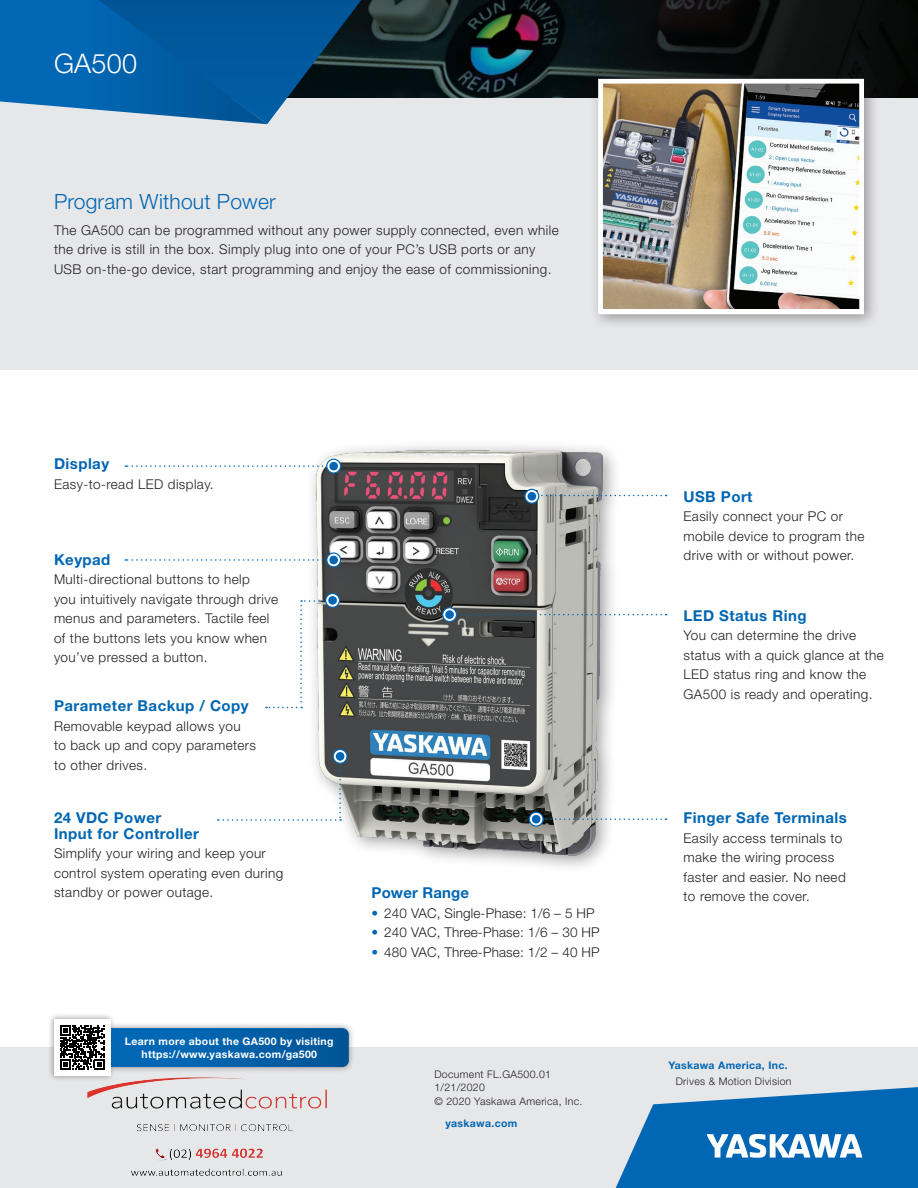
<style>
.page{position:relative;width:918px;height:1188px;background:#fff}
.page>*{position:absolute;margin:0;border:0;box-sizing:border-box;transform-origin:0 0}
.t1{font:300 27px "Helvetica Neue LT Std";letter-spacing:.01em;color:#fff}
.body_text_9_13{font:300 21px "Helvetica Neue LT Std";letter-spacing:.01em;color:#0166b3}
.body_text_9_13-2{font:700 15px/15.8px "Helvetica Neue LT Std";letter-spacing:.03em;color:#0166b3}
.body_text_9_13-3{font:700 15px "Helvetica Neue LT Std";letter-spacing:.01em;color:#0166b3}
.body_text_9_13-4{font:300 13.5px/19.5px "Helvetica Neue LT Std";letter-spacing:.03em;color:#231f20}
.body_text_9_13-5{font:300 13.5px "Helvetica Neue LT Std";letter-spacing:.01em;color:#231f20}
.t2{font:300 10.5px/13.5px "Helvetica Neue LT Std";letter-spacing:.03em;color:#231f20}
.t3{font:700 10.5px/12.6px "Helvetica Neue LT Std";letter-spacing:.03em;color:#fff;text-align:center}
.t4{font:700 10.5px "Helvetica Neue LT Std";letter-spacing:.03em;color:#0166b3}
.s1{color:#0166b3}
</style>
<div class="page">
<div style="left:0;top:97px;width:918px;height:272px;background:#e6e7e9"></div>
<img style="left:361px;top:0;width:557px;height:97px">
<div style="left:0;top:1047px;width:918px;height:141px;background:#e6e7e9"></div>
<svg style="left:616px;top:1087px;width:302px;height:101px;background:#3483c0"></svg>
<svg style="left:0;top:0;width:361px;height:124px;background:#1c67a1"></svg>
<div style="left:306px;top:439px;width:316px;height:435px;background:#231f20;opacity:.44"></div>
<img style="left:317px;top:450px;width:285px;height:405px">
<svg style="left:125px;top:465px;width:201px;height:2px"></svg>
<svg style="left:539px;top:495px;width:128px;height:1px"></svg>
<svg style="left:457px;top:614px;width:210px;height:1px"></svg>
<svg style="left:544px;top:818px;width:123px;height:2px"></svg>
<svg style="left:125px;top:559px;width:201px;height:2px"></svg>
<svg style="left:266px;top:600px;width:68px;height:108px"></svg>
<svg style="left:327px;top:459px;width:14px;height:14px"></svg>
<div style="left:326px;top:459px;width:15px;height:15px;border:1px solid #0166b3;border-radius:50%"></div>
<div style="left:329px;top:462px;width:9px;height:8px;background:#0166b3;border-radius:50%"></div>
<svg style="left:327px;top:553px;width:14px;height:14px"></svg>
<div style="left:326px;top:552px;width:15px;height:15px;border:1px solid #0166b3;border-radius:50%"></div>
<div style="left:329px;top:556px;width:9px;height:8px;background:#0166b3;border-radius:50%"></div>
<svg style="left:525px;top:489px;width:14px;height:14px"></svg>
<div style="left:524px;top:489px;width:15px;height:15px;border:1px solid #0166b3;border-radius:50%"></div>
<div style="left:528px;top:492px;width:8px;height:9px;background:#0166b3;border-radius:50%"></div>
<svg style="left:443px;top:608px;width:14px;height:14px"></svg>
<div style="left:442px;top:607px;width:15px;height:15px;border:1px solid #0166b3;border-radius:50%"></div>
<div style="left:445px;top:610px;width:9px;height:9px;background:#0166b3;border-radius:50%"></div>
<svg style="left:529px;top:812px;width:14px;height:14px"></svg>
<div style="left:529px;top:812px;width:15px;height:15px;border:1px solid #0166b3;border-radius:50%"></div>
<div style="left:532px;top:815px;width:8px;height:9px;background:#0166b3;border-radius:50%"></div>
<svg style="left:326px;top:593px;width:14px;height:14px"></svg>
<div style="left:325px;top:593px;width:15px;height:15px;border:1px solid #0166b3;border-radius:50%"></div>
<div style="left:328px;top:596px;width:9px;height:9px;background:#0166b3;border-radius:50%"></div>
<svg style="left:218px;top:756px;width:123px;height:65px"></svg>
<svg style="left:333px;top:749px;width:14px;height:14px"></svg>
<div style="left:333px;top:749px;width:15px;height:15px;border:1px solid #0166b3;border-radius:50%"></div>
<div style="left:336px;top:752px;width:8px;height:9px;background:#0166b3;border-radius:50%"></div>
<div style="left:48px;top:1013px;width:307px;height:68px;background:#231f20;opacity:.44"></div>
<div style="left:54px;top:1019px;width:56px;height:56px;background:#fff"></div>
<svg style="left:60px;top:1025px;width:289px;height:45px;background:#276ba0"></svg>
<div style="left:590px;top:70px;width:290px;height:260px;background:#231f20;opacity:.4"></div>
<img style="left:604px;top:85px;width:254px;height:223px">
<div style="left:598px;top:79px;width:266px;height:235px;border:5px solid #fff"></div>
<img style="left:84px;top:1069px;width:253px;height:107px">
<p class="t1" style="left:54px;top:47px;width:85px">GA500</p>
<p class="body_text_9_13" style="left:54px;top:188px;width:223px">Program Without Power</p>
<p class="body_text_9_13-4" style="left:54px;top:220px;width:506px">The GA500 can be programmed without any power supply connected, even while the drive is still in the box. Simply plug into one of your PC’s USB ports or any<br>USB on-the-go device, start programming and enjoy the ease of commissioning.</p>
<p class="body_text_9_13-2" style="left:54px;top:456px;width:57px">Display</p>
<p class="body_text_9_13-4" style="left:54px;top:474px;width:161px">Easy-to-read LED display.</p>
<p class="body_text_9_13-2" style="left:54px;top:551px;width:58px">Keypad</p>
<p class="body_text_9_13-4" style="left:54px;top:569px;width:226px">Multi-directional buttons to help<br>you intuitively navigate through drive menus and parameters. Tactile feel of the buttons lets you know when you’ve pressed a button.</p>
<p class="body_text_9_13-2" style="left:54px;top:698px;width:196px">Parameter Backup / Copy</p>
<p class="body_text_9_13-4" style="left:54px;top:716px;width:204px">Removable keypad allows you<br>to back up and copy parameters to other drives.</p>
<p class="body_text_9_13-2" style="left:54px;top:809px;width:146px">24 VDC Power<br>Input for Controller</p>
<p class="body_text_9_13-4" style="left:54px;top:843px;width:231px">Simplify your wiring and keep your control system operating even during standby or power outage.</p>
<p class="t3" style="left:125px;top:1035px;width:210px">Learn more about the GA500 by visiting https://www.yaskawa.com/ga500</p>
<p class="body_text_9_13-3" style="left:372px;top:883px;width:99px">Power Range</p>
<p class="body_text_9_13-5" style="left:372px;top:905px;width:225px"><span class="s1">•</span> 240 VAC, Single-Phase: 1/6 – 5 HP</p>
<p class="body_text_9_13-5" style="left:372px;top:924px;width:230px"><span class="s1">•</span> 240 VAC, Three-Phase: 1/6 – 30 HP</p>
<p class="body_text_9_13-5" style="left:372px;top:944px;width:230px"><span class="s1">•</span> 480 VAC, Three-Phase: 1/2 – 40 HP</p>
<p class="t2" style="left:434px;top:1067px;width:150px">Document FL.GA500.01<br>1/21/2020<br>© 2020 Yaskawa America, Inc.</p>
<p class="t4" style="left:446px;top:1116px;width:73px">yaskawa.com</p>
<p class="body_text_9_13-2" style="left:684px;top:488px;width:71px">USB Port</p>
<p class="body_text_9_13-4" style="left:684px;top:507px;width:182px">Easily connect your PC or mobile device to program the drive with or without power.</p>
<p class="body_text_9_13-2" style="left:684px;top:607px;width:124px">LED Status Ring</p>
<p class="body_text_9_13-4" style="left:684px;top:626px;width:202px">You can determine the drive status with a quick glance at the<br>LED status ring and know the<br>GA500 is ready and operating.</p>
<p class="body_text_9_13-2" style="left:684px;top:809px;width:165px">Finger Safe Terminals</p>
<p class="body_text_9_13-4" style="left:684px;top:828px;width:164px">Easily access terminals to make the wiring process faster and easier. No need to remove the cover.</p>
<p class="t4" style="left:668px;top:1059px;width:121px">Yaskawa America, Inc.</p>
<p class="t2" style="left:676px;top:1075px;width:117px">Drives &amp; Motion Division</p>
</div>
